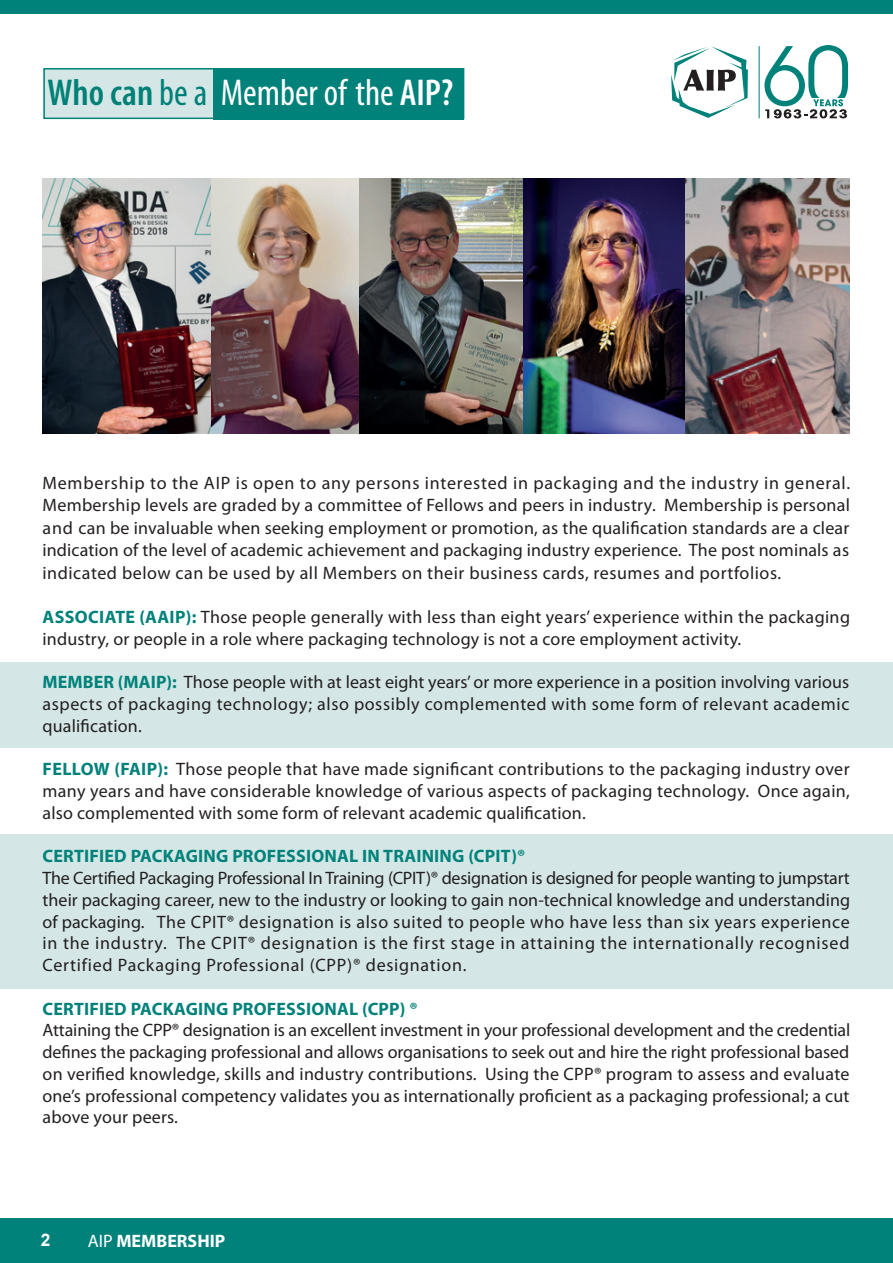
<style>
.page{position:relative;width:893px;height:1263px;background:#fff}
.page>*{position:absolute;margin:0;border:0;box-sizing:border-box;transform-origin:0 0}
.t1{font:condensed 37.5px "Myriad Pro";color:#fff}
.t2{font:18px/21.8px "Myriad Pro";letter-spacing:.02em;color:#231f20;text-align:justify}
.t3{font:700 18px "Myriad Pro";letter-spacing:.01em;color:#00827a}
.t4{font:700 18px "Myriad Pro";color:#fff}
.t5{font:700 17.25px "Arial";color:#fff}
.s1{font-weight:600;color:#008077}
.s2{color:#008077}
.s3{font-weight:600}
.s4{font-weight:700;color:#00827a}
.s5{font-weight:400}
</style>
<div class="page">
<div style="left:0;top:1219px;width:893px;height:44px;background:#00827a"></div>
<div style="left:0;top:0;width:893px;height:14px;background:#00827a"></div>
<div style="left:43px;top:69px;width:421px;height:49px;background:#d4e7e6"></div>
<div style="left:213px;top:68px;width:251px;height:51px;background:#00827a"></div>
<div style="left:43px;top:68px;width:421px;height:51px;border:2px solid #00827a"></div>
<div style="left:0;top:662px;width:893px;height:86px;background:#d4e7e6"></div>
<div style="left:0;top:834px;width:893px;height:155px;background:#d4e7e6"></div>
<img style="left:210px;top:179px;width:313px;height:255px">
<img style="left:685px;top:179px;width:165px;height:255px">
<img style="left:43px;top:179px;width:167px;height:255px">
<img style="left:523px;top:179px;width:162px;height:255px">
<hr style="left:759px;top:46px;width:1px;height:72px;background:#00827a">
<svg style="left:671px;top:46px;width:77px;height:72px"></svg>
<svg style="left:764px;top:45px;width:84px;height:73px"></svg>
<h1 class="t1" style="left:48px;top:73px;width:407px"><span class="s1">Who can</span> <span class="s2">be a</span> Member of the <span class="s3">AIP?</span></h1>
<p class="t2" style="left:43px;top:472px;width:809px;line-height:22.5px">Membership to the AIP is open to any persons interested in packaging and the industry in general.<br>Membership levels are graded by a committee of Fellows and peers in industry. Membership is personal and can be invaluable when seeking employment or promotion, as the qualification standards are a clear indication of the level of academic achievement and packaging industry experience. The post nominals as indicated below can be used by all Members on their business cards, resumes and portfolios.</p>
<p class="t2" style="left:43px;top:607px;width:809px"><span class="s4">ASSOCIATE (AAIP):</span> Those people generally with less than eight years’ experience within the packaging industry, or people in a role where packaging technology is not a core employment activity.</p>
<p class="t2" style="left:43px;top:672px;width:808px"><span class="s4">MEMBER (MAIP):</span> Those people with at least eight years’ or more experience in a position involving various aspects of packaging technology; also possibly complemented with some form of relevant academic qualification.</p>
<p class="t2" style="left:43px;top:759px;width:809px"><span class="s4">FELLOW (FAIP):</span> Those people that have made significant contributions to the packaging industry over many years and have considerable knowledge of various aspects of packaging technology. Once again, also complemented with some form of relevant academic qualification.</p>
<p class="t3" style="left:43px;top:846px;width:484px">CERTIFIED PACKAGING PROFESSIONAL IN TRAINING (CPIT)®</p>
<p class="t2" style="left:43px;top:868px;width:809px">The Certified Packaging Professional In Training (CPIT)® designation is designed for people wanting to jumpstart their packaging career, new to the industry or looking to gain non-technical knowledge and understanding of packaging. The CPIT® designation is also suited to people who have less than six years experience in the industry. The CPIT® designation is the first stage in attaining the internationally recognised Certified Packaging Professional (CPP)® designation.</p>
<p class="t3" style="left:43px;top:998px;width:377px">CERTIFIED PACKAGING PROFESSIONAL (CPP) ®</p>
<p class="t2" style="left:43px;top:1020px;width:809px">Attaining the CPP® designation is an excellent investment in your professional development and the credential defines the packaging professional and allows organisations to seek out and hire the right professional based on verified knowledge, skills and industry contributions. Using the CPP® program to assess and evaluate one’s professional competency validates you as internationally proficient as a packaging professional; a cut above your peers.</p>
<p class="t5" style="left:41px;top:1227px;width:11px">2</p>
<p class="t4" style="left:88px;top:1230px;width:139px"><span class="s5">AIP</span> MEMBERSHIP</p>
</div>
